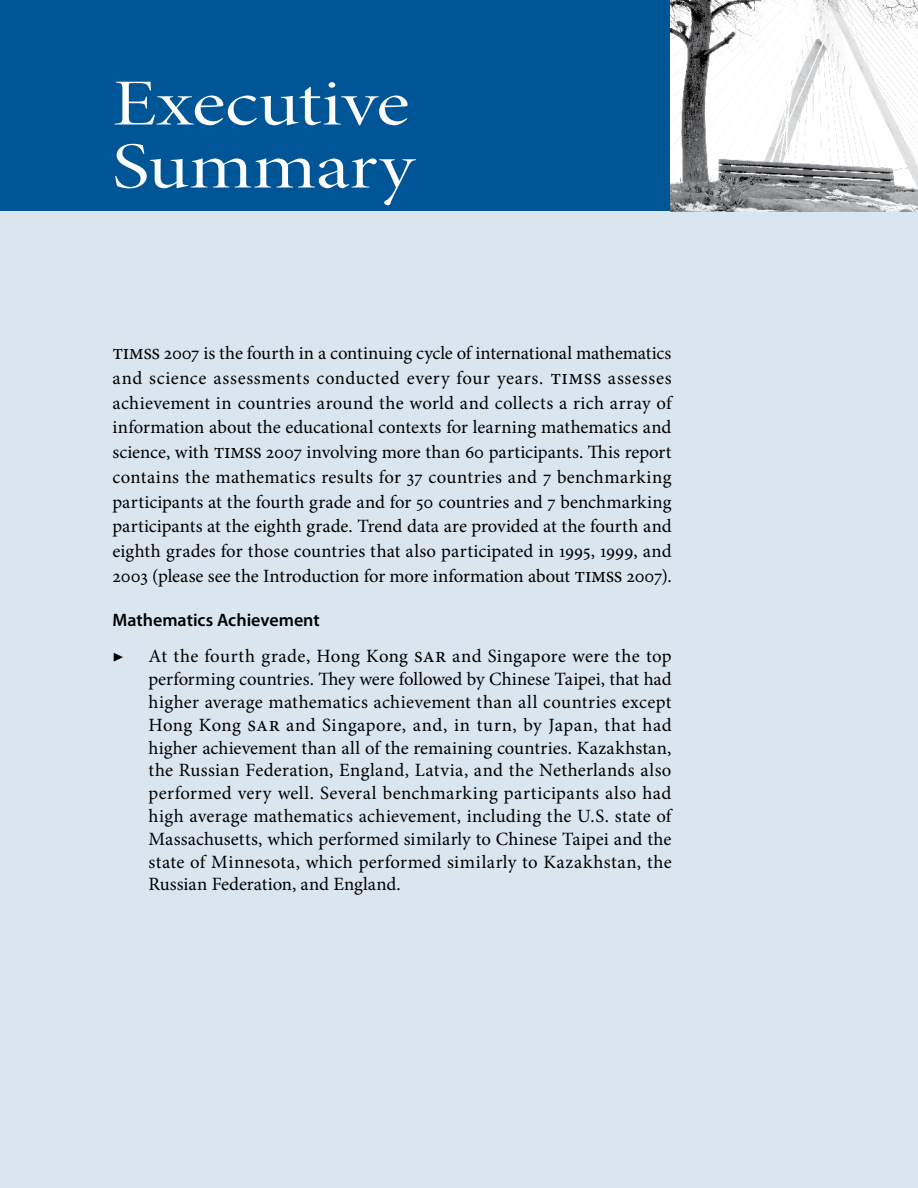
<style>
.page{position:relative;width:918px;height:1188px;background:#fff}
.page>*{position:absolute;margin:0;border:0;box-sizing:border-box;transform-origin:0 0}
.t1{font:66px/63px "Minion Pro Disp";color:#fff;scale:1.25 1}
.t2{font:18.75px/22.8px "Minion Pro";letter-spacing:.005em;color:#000;text-align:justify}
.t3{font:600 18px "Myriad Pro";color:#000}
.s1{font-size:21.6px}
</style>
<div class="page">
<div style="left:0;top:190px;width:918px;height:998px;background:#d9e5ef"></div>
<div style="left:0;top:0;width:918px;height:212px;background:#005596"></div>
<img style="left:670px;top:0;width:248px;height:212px">
<h1 class="t1" style="left:112px;top:74px;width:243px">Executive<br>Summary</h1>
<p class="t2" style="left:112px;top:341px;width:562px;line-height:24.8px"><span class="s1">TIMSS</span> 2007 is the fourth in a continuing cycle of international mathematics and science assessments conducted every four years. <span class="s1">TIMSS</span> assesses achievement in countries around the world and collects a rich array of information about the educational contexts for learning mathematics and science, with <span class="s1">TIMSS</span> 2007 involving more than 60 participants. This report contains the mathematics results for 37 countries and 7 benchmarking participants at the fourth grade and for 50 countries and 7 benchmarking participants at the eighth grade. Trend data are provided at the fourth and eighth grades for those countries that also participated in 1995, 1999, and 2003 (please see the Introduction for more information about <span class="s1">TIMSS</span> 2007).</p>
<p class="t3" style="left:112px;top:609px;width:209px">Mathematics Achievement</p>
<p class="t2" style="left:148px;top:645px;width:526px">At the fourth grade, Hong Kong <span class="s1">SAR</span> and Singapore were the top performing countries. They were followed by Chinese Taipei, that had higher average mathematics achievement than all countries except Hong Kong <span class="s1">SAR</span> and Singapore, and, in turn, by Japan, that had higher achievement than all of the remaining countries. Kazakhstan, the Russian Federation, England, Latvia, and the Netherlands also performed very well. Several benchmarking participants also had high average mathematics achievement, including the U.S. state of Massachusetts, which performed similarly to Chinese Taipei and the state of Minnesota, which performed similarly to Kazakhstan, the Russian Federation, and England.</p>
<p class="t2" style="left:112px;top:645px;width:13px">▶</p>
</div>
